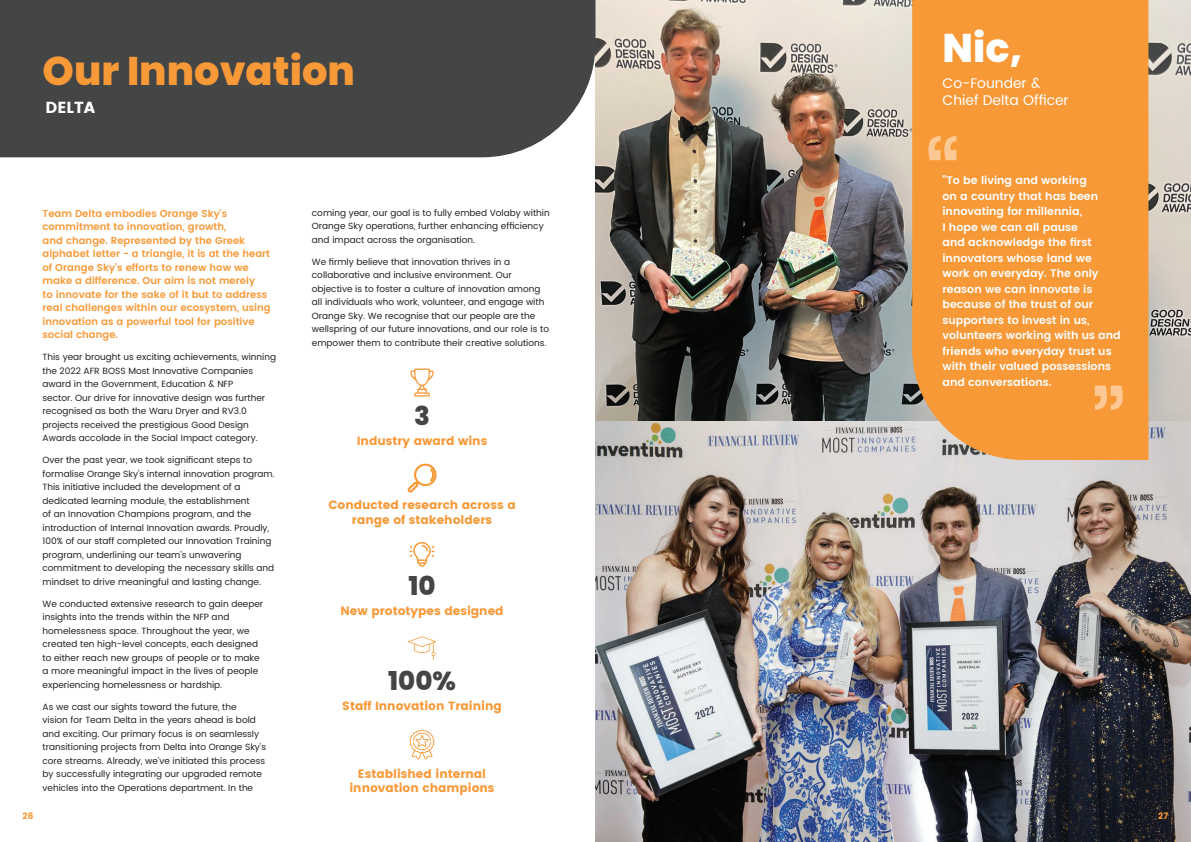
<style>
.page{position:relative;width:1191px;height:842px;background:#fff}
.page>*{position:absolute;margin:0;border:0;box-sizing:border-box;transform-origin:0 0}
.t1{font:800 40px "Poppins";color:#f89938}
.t2{font:800 40px "Poppins";color:#fff}
.t3{font:800 26px "Poppins";color:#444545}
.t4{font:700 16px "Poppins";color:#fff}
.t5{font:14px/17.5px "Poppins";color:#fff}
.t6{font:700 12px/14.4px "Poppins";color:#f89938;text-align:center}
.t7{font:600 11px/15.5px "Poppins";color:#fff}
.t8{font:600 10px/13.5px "Poppins";color:#f89938}
.t9{font:9px/13.5px "Poppins";color:#231f20}
.t10{font:700 9px "Poppins";color:#f89938}
</style>
<div class="page">
<img style="left:595px;top:420px;width:596px;height:422px">
<img style="left:595px;top:0;width:317px;height:420px">
<img style="left:1148px;top:0;width:43px;height:420px">
<div style="left:912px;top:0;width:236px;height:460px;background:#f89938"></div>
<div style="left:0;top:0;width:595px;height:157px;background:#444545"></div>
<svg style="left:1094px;top:386px;width:28px;height:24px"></svg>
<svg style="left:928px;top:136px;width:28px;height:24px"></svg>
<svg style="left:410px;top:368px;width:24px;height:29px"></svg>
<svg style="left:407px;top:463px;width:30px;height:30px"></svg>
<div style="left:430px;top:469px;width:5px;height:12px;background:#f89938"></div>
<div style="left:430px;top:469px;width:5px;height:12px;border:1px solid #f89938"></div>
<svg style="left:410px;top:542px;width:24px;height:25px"></svg>
<svg style="left:408px;top:636px;width:28px;height:24px"></svg>
<svg style="left:409px;top:729px;width:26px;height:30px"></svg>
<h1 class="t1" style="left:43px;top:47px;width:314px">Our Innovation</h1>
<h3 class="t4" style="left:46px;top:99px;width:51px">DELTA</h3>
<p class="t8" style="left:43px;top:207px;width:230px">Team Delta embodies Orange Sky's commitment to innovation, growth,<br>and change. Represented by the Greek alphabet letter - a triangle, it is at the heart of Orange Sky's efforts to renew how we make a difference. Our aim is not merely<br>to innovate for the sake of it but to address real challenges within our ecosystem, using innovation as a powerful tool for positive social change.</p>
<p class="t9" style="left:43px;top:351px;width:235px">This year brought us exciting achievements, winning the 2022 AFR BOSS Most Innovative Companies award in the Government, Education &amp; NFP<br>sector. Our drive for innovative design was further recognised as both the Waru Dryer and RV3.0 projects received the prestigious Good Design Awards accolade in the Social Impact category.</p>
<p class="t9" style="left:43px;top:454px;width:234px">Over the past year, we took significant steps to formalise Orange Sky's internal innovation program.<br>This initiative included the development of a dedicated learning module, the establishment<br>of an Innovation Champions program, and the introduction of Internal Innovation awards. Proudly, 100% of our staff completed our Innovation Training program, underlining our team’s unwavering commitment to developing the necessary skills and mindset to drive meaningful and lasting change.</p>
<p class="t9" style="left:43px;top:597px;width:222px">We conducted extensive research to gain deeper insights into the trends within the NFP and homelessness space. Throughout the year, we created ten high-level concepts, each designed to either reach new groups of people or to make a more meaningful impact in the lives of people experiencing homelessness or hardship.</p>
<p class="t9" style="left:43px;top:700px;width:225px">As we cast our sights toward the future, the<br>vision for Team Delta in the years ahead is bold and exciting. Our primary focus is on seamlessly transitioning projects from Delta into Orange Sky's core streams. Already, we've initiated this process by successfully integrating our upgraded remote vehicles into the Operations department. In the</p>
<p class="t9" style="left:312px;top:206px;width:239px">coming year, our goal is to fully embed Volaby within<br>Orange Sky operations, further enhancing efficiency and impact across the organisation.</p>
<p class="t9" style="left:312px;top:255px;width:239px">We firmly believe that innovation thrives in a collaborative and inclusive environment. Our objective is to foster a culture of innovation among all individuals who work, volunteer, and engage with Orange Sky. We recognise that our people are the wellspring of our future innovations, and our role is to empower them to contribute their creative solutions.</p>
<h2 class="t3" style="left:414px;top:401px;width:17px">3</h2>
<h3 class="t6" style="left:357px;top:433px;width:132px">Industry award wins</h3>
<h3 class="t6" style="left:328px;top:498px;width:189px">Conducted research across a range of stakeholders</h3>
<h2 class="t3" style="left:408px;top:571px;width:29px">10</h2>
<h3 class="t6" style="left:340px;top:603px;width:165px">New prototypes designed</h3>
<h2 class="t3" style="left:388px;top:666px;width:69px">100%</h2>
<h3 class="t6" style="left:342px;top:698px;width:161px">Staff Innovation Training</h3>
<h3 class="t6" style="left:349px;top:766px;width:147px">Established internal innovation champions</h3>
<h1 class="t2" style="left:942px;top:25px;width:81px">Nic,</h1>
<h3 class="t5" style="left:942px;top:74px;width:128px">Co-Founder &amp;<br>Chief Delta Officer</h3>
<p class="t7" style="left:942px;top:173px;width:180px">"To be living and working<br>on a country that has been innovating for millennia,<br>I hope we can all pause<br>and acknowledge the first innovators whose land we work on everyday. The only reason we can innovate is because of the trust of our supporters to invest in us, volunteers working with us and friends who everyday trust us with their valued possessions and conversations.</p>
<p class="t10" style="left:23px;top:811px;width:12px">26</p>
<p class="t10" style="left:1158px;top:811px;width:12px">27</p>
</div>
